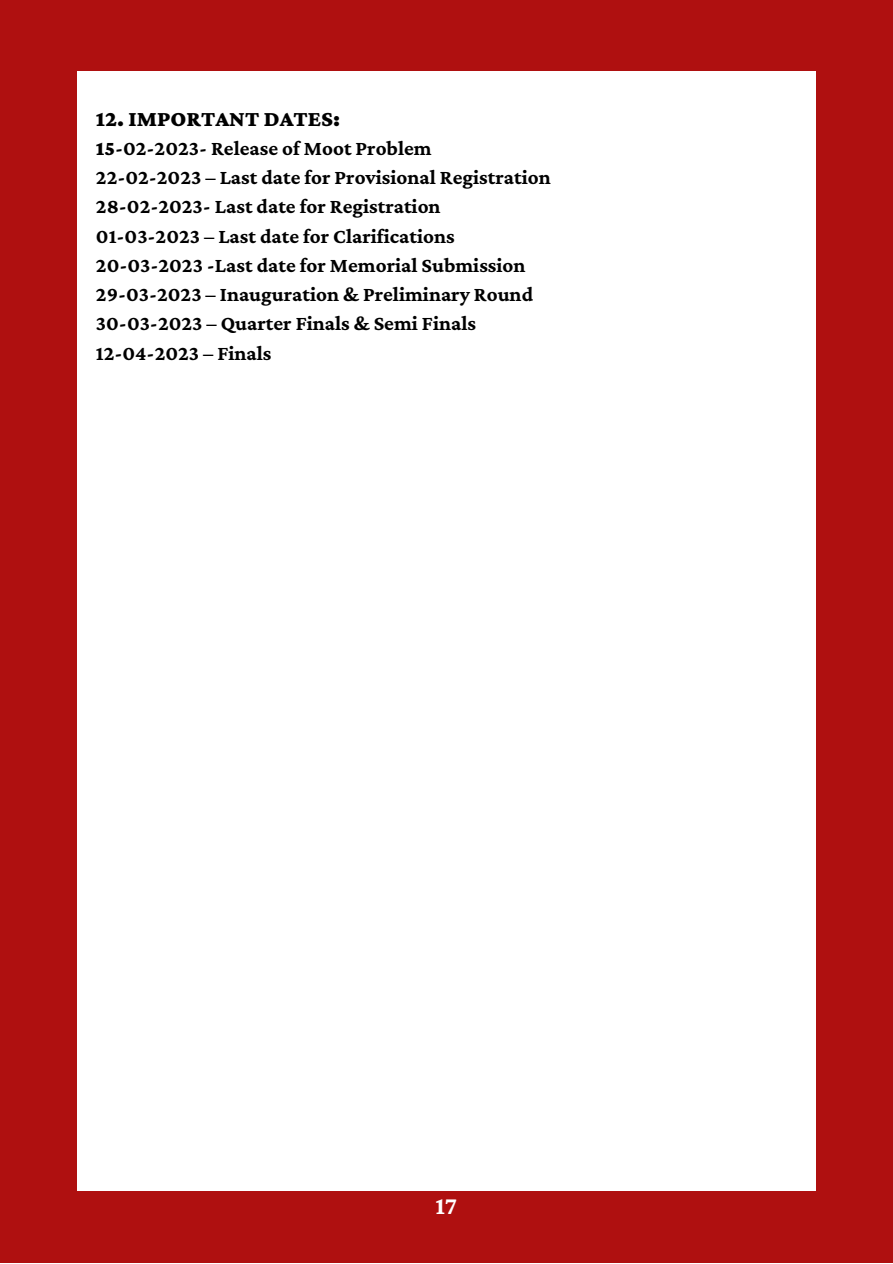
<style>
.page{position:relative;width:893px;height:1264px;background:#fff}
.page>*{position:absolute;margin:0;border:0;box-sizing:border-box;transform-origin:0 0}
.t1{font:700 25.35px "Crimson Pro";color:#fff}
.t2{font:900 22.5px "Crimson Pro";color:#000}
.t3{font:700 21px/29.2px "Crimson Pro";color:#000}
.s1{font-weight:900}
</style>
<div class="page">
<div style="left:0;top:0;width:892px;height:1262px;background:#af1010"></div>
<div style="left:77px;top:71px;width:738px;height:1119px;background:#fff"></div>
<p class="t2" style="left:96px;top:105px;width:245px">12. IMPORTANT DATES:</p>
<p class="t3" style="left:96px;top:133px;width:456px"><span class="s1">15</span>-02-2023- Release of Moot Problem<br>22-02-2023 – Last date for Provisional Registration 28-02-2023- Last date for Registration<br>01-03-2023 – Last date for Clarifications 20-03-2023 -Last date for Memorial Submission 29-03-2023 – Inauguration &amp; Preliminary Round 30-03-2023 – Quarter Finals &amp; Semi Finals 12-04-2023 – Finals</p>
<p class="t1" style="left:435px;top:1191px;width:23px">17</p>
</div>
